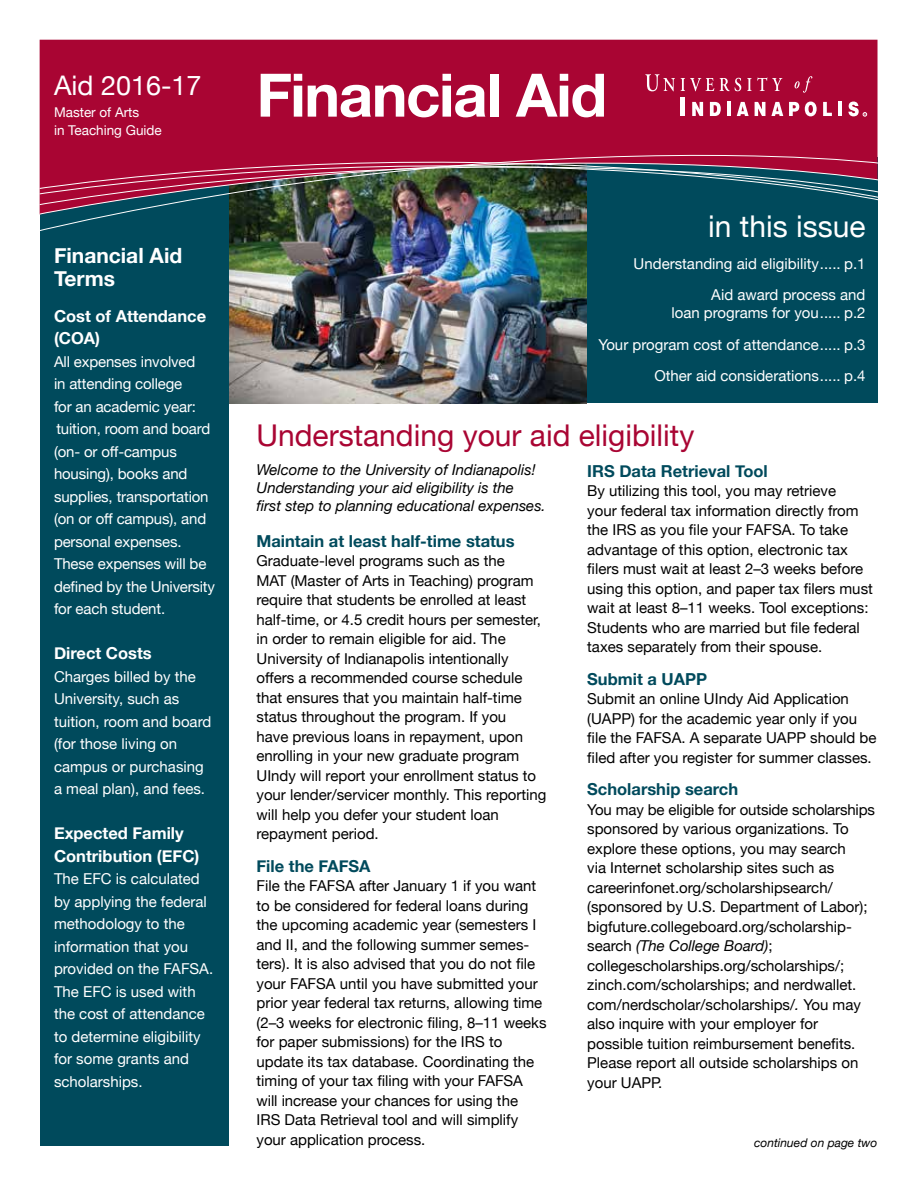
<style>
.page{position:relative;width:918px;height:1188px;background:#fff}
.page>*{position:absolute;margin:0;border:0;box-sizing:border-box;transform-origin:0 0}
.t1{font:700 60px "Helvetica Neue";letter-spacing:-.02em;color:#fff}
.t2{font:30px "Helvetica Neue";color:#a90533}
.t3{font:30px "Helvetica Neue";color:#fff}
.t4{font:27px "Helvetica Neue";color:#fff}
.t5{font:700 21px/22.5px "Helvetica Neue";color:#fff}
.t6{font:700 16.5px "Helvetica Neue";color:#004a5c}
.t7{font:700 16.5px/22.5px "Helvetica Neue";color:#fff}
.t8{font:15px/19.5px "Helvetica Neue";color:#000}
.t9{font:15px/22.5px "Helvetica Neue";color:#fff}
.t10{font:italic 15px/18px "Helvetica Neue";color:#000}
.t11{font:13.5px/18px "Helvetica Neue";color:#fff}
.t12{font:italic 12px "Helvetica Neue";color:#000}
.s1{font-style:italic}
</style>
<div class="page">
<div style="left:587px;top:157px;width:291px;height:246px;background:#004a5c"></div>
<img style="left:229px;top:232px;width:357px;height:171px">
<div style="left:40px;top:172px;width:189px;height:974px;background:#004a5c"></div>
<div style="left:40px;top:40px;width:838px;height:103px;background:#a90533"></div>
<img style="left:39px;top:143px;width:839px;height:89px">
<img style="left:39px;top:160px;width:839px;height:45px">
<svg style="left:645px;top:74px;width:30px;height:17px"></svg>
<svg style="left:681px;top:78px;width:33px;height:13px"></svg>
<svg style="left:720px;top:78px;width:21px;height:13px"></svg>
<svg style="left:747px;top:77px;width:35px;height:14px"></svg>
<svg style="left:794px;top:76px;width:18px;height:17px"></svg>
<div style="left:680px;top:98px;width:5px;height:18px;background:#fff"></div>
<svg style="left:692px;top:102px;width:11px;height:14px"></svg>
<svg style="left:710px;top:102px;width:11px;height:14px"></svg>
<hr style="left:727px;top:102px;width:4px;height:14px;background:#fff">
<svg style="left:737px;top:102px;width:12px;height:14px"></svg>
<svg style="left:755px;top:102px;width:10px;height:14px"></svg>
<svg style="left:771px;top:102px;width:12px;height:14px"></svg>
<svg style="left:789px;top:102px;width:10px;height:14px"></svg>
<svg style="left:805px;top:102px;width:12px;height:14px"></svg>
<svg style="left:823px;top:102px;width:9px;height:14px"></svg>
<hr style="left:838px;top:102px;width:4px;height:14px;background:#fff">
<svg style="left:848px;top:102px;width:19px;height:14px"></svg>
<h3 class="t4" style="left:54px;top:66px;width:149px">Aid 2016-17</h3>
<p class="t11" style="left:54px;top:104px;width:109px">Master of Arts<br>in Teaching Guide</p>
<h3 class="t5" style="left:54px;top:245px;width:130px">Financial Aid<br>Terms</h3>
<p class="t7" style="left:54px;top:305px;width:154px">Cost of Attendance (COA)</p>
<p class="t9" style="left:54px;top:351px;width:162px">All expenses involved<br>in attending college<br>for an academic year: tuition, room and board (on- or off-campus housing), books and supplies, transportation (on or off campus), and personal expenses.<br>These expenses will be defined by the University for each student.</p>
<p class="t7" style="left:54px;top:643px;width:99px">Direct Costs</p>
<p class="t9" style="left:54px;top:666px;width:159px">Charges billed by the<br>University, such as tuition, room and board (for those living on campus or purchasing a meal plan), and fees.</p>
<p class="t7" style="left:54px;top:823px;width:147px">Expected Family<br>Contribution (EFC)</p>
<p class="t9" style="left:54px;top:869px;width:161px">The EFC is calculated by applying the federal methodology to the information that you provided on the FAFSA.<br>The EFC is used with the cost of attendance to determine eligibility for some grants and scholarships.</p>
<h1 class="t1" style="left:257px;top:48px;width:352px">Financial Aid</h1>
<h2 class="t3" style="left:708px;top:205px;width:159px">in this issue</h2>
<p class="t9" style="left:634px;top:248px;width:233px;line-height:31.5px;text-align:right">Understanding aid eligibility..... p.1<br>Aid award process and</p>
<p class="t9" style="left:598px;top:298px;width:269px;line-height:31.5px;text-align:right">loan programs for you..... p.2<br>Your program cost of attendance..... p.3<br>Other aid considerations..... p.4</p>
<h2 class="t2" style="left:257px;top:414px;width:439px">Understanding your aid eligibility</h2>
<p class="t10" style="left:257px;top:461px;width:291px">Welcome to the University of Indianapolis!<br>Understanding your aid eligibility is the<br>first step to planning educational expenses.</p>
<p class="t6" style="left:257px;top:528px;width:260px">Maintain at least half-time status</p>
<p class="t8" style="left:257px;top:552px;width:292px">Graduate-level programs such as the<br>MAT (Master of Arts in Teaching) program require that students be enrolled at least half-time, or 4.5 credit hours per semester, in order to remain eligible for aid. The University of Indianapolis intentionally offers a recommended course schedule that ensures that you maintain half-time status throughout the program. If you<br>have previous loans in repayment, upon enrolling in your new graduate program UIndy will report your enrollment status to your lender/servicer monthly. This reporting will help you defer your student loan repayment period.</p>
<p class="t6" style="left:257px;top:853px;width:115px">File the FAFSA</p>
<p class="t8" style="left:257px;top:877px;width:292px">File the FAFSA after January 1 if you want to be considered for federal loans during the upcoming academic year (semesters I and II, and the following summer semes&shy;ters). It is also advised that you do not file your FAFSA until you have submitted your prior year federal tax returns, allowing time (2–3 weeks for electronic filing, 8–11 weeks for paper submissions) for the IRS to update its tax database. Coordinating the timing of your tax filing with your FAFSA will increase your chances for using the<br>IRS Data Retrieval tool and will simplify your application process.</p>
<p class="t6" style="left:587px;top:458px;width:182px">IRS Data Retrieval Tool</p>
<p class="t8" style="left:587px;top:482px;width:287px">By utilizing this tool, you may retrieve<br>your federal tax information directly from the IRS as you file your FAFSA. To take advantage of this option, electronic tax filers must wait at least 2–3 weeks before using this option, and paper tax filers must wait at least 8–11 weeks. Tool exceptions:<br>Students who are married but file federal taxes separately from their spouse.</p>
<p class="t6" style="left:587px;top:666px;width:121px">Submit a UAPP</p>
<p class="t8" style="left:587px;top:690px;width:291px">Submit an online UIndy Aid Application (UAPP) for the academic year only if you file the FAFSA. A separate UAPP should be filed after you register for summer classes.</p>
<p class="t6" style="left:587px;top:776px;width:152px">Scholarship search</p>
<p class="t8" style="left:587px;top:800px;width:289px">You may be eligible for outside scholarships sponsored by various organizations. To explore these options, you may search<br>via Internet scholarship sites such as careerinfonet.org/scholarshipsearch/ (sponsored by U.S. Department of Labor); bigfuture.collegeboard.org/scholarship&shy;search <span class="s1">(The College Board)</span>; collegescholarships.org/scholarships/; zinch.com/scholarships; and nerdwallet. com/nerdscholar/scholarships/<span class="s1">.</span> You may also inquire with your employer for possible tuition reimbursement benefits.<br>Please report all outside scholarships on your UAPP.</p>
<p class="t12" style="left:754px;top:1134px;width:125px">continued on page two</p>
</div>
